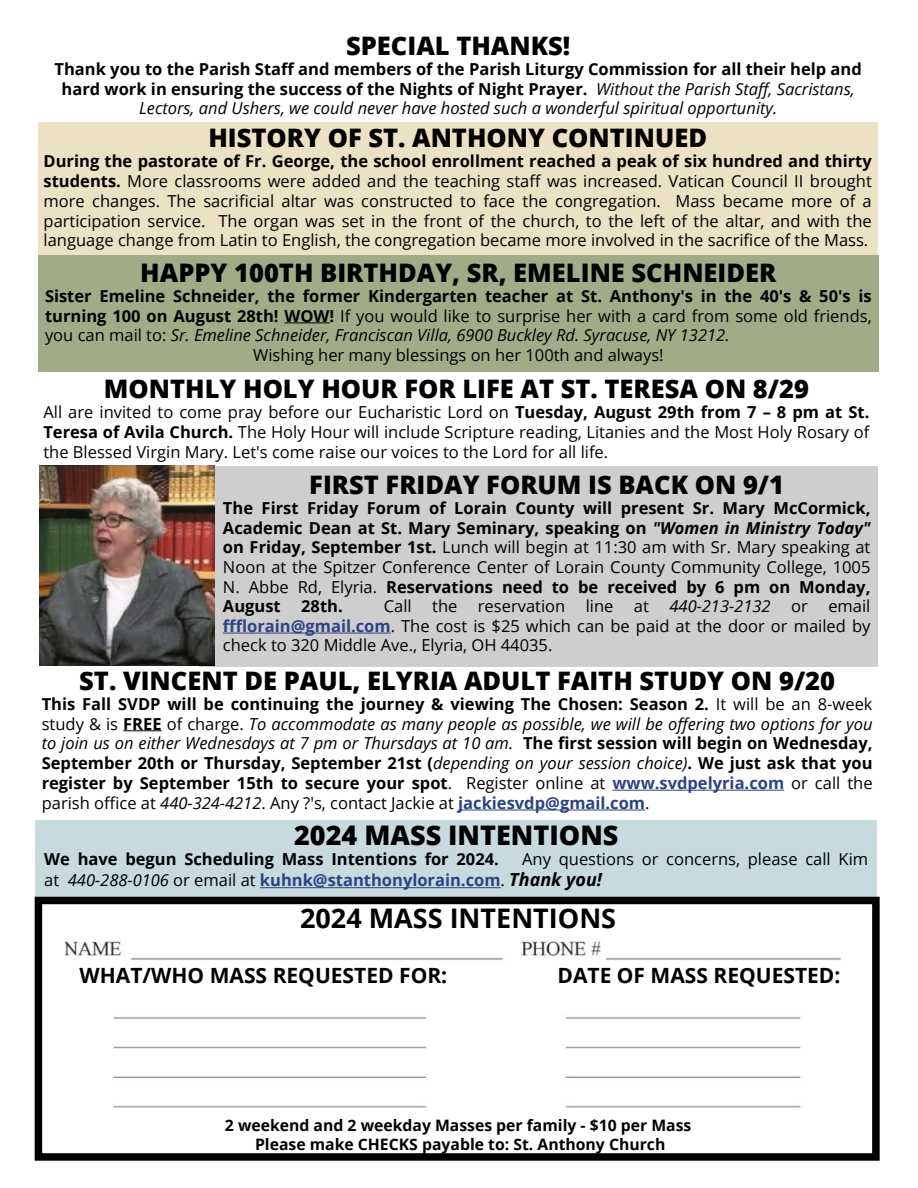
<style>
.page{position:relative;width:918px;height:1188px;background:#fff}
.page>*{position:absolute;margin:0;border:0;box-sizing:border-box;transform-origin:0 0}
.Body_Text_71a0c64b-7{font:800 27px "Open Sans";color:#000}
.Body_Text_71a0c64b-7-2{font:700 27px "Dcqvrq Open Sans";color:#000}
.Body_Text_71a0c64b-7-3{font:800 25.5px "Open Sans";color:#000}
.Body_Text_71a0c64b-7-4{font:700 21px "Rwvvgn Open Sans";color:#000}
.Body_Text_71a0c64b-7-5{font:700 16.5px/19.8px "Dcqvrq Open Sans";color:#000;text-align:justify}
.Body_Text_71a0c64b-7-6{font:16.5px/19.8px "Open Sans";color:#000;text-align:justify}
.Body_Text_71a0c64b-7-7{font:italic 16.5px/19.6px "Open Sans";color:#000;text-align:center}
.Body_Text_71a0c64b-7-8{font:700 15.75px "Dcqvrq Open Sans";color:#000}
.Body_Text_71a0c64b-7-9{font:700 15.75px "Rwvvgn Open Sans";color:#000}
.s1{font-family:"Rwvvgn Open Sans";font-weight:700;font-style:normal}
.s2{font-family:"Dcqvrq Open Sans";font-weight:700;font-style:normal}
.s3{font-family:"Dcqvrq Open Sans";font-weight:700}
.s4{font-family:"Open Sans";font-weight:400}
.s5{font-family:"Open Sans";font-weight:400;font-style:italic}
.s6{font-family:"Rwvvgn Open Sans";font-weight:700}
.s7{font-family:"Open Sans";font-style:italic}
.s8{font-style:italic}
.s9{font-family:"Rwvvgn Open Sans";font-weight:700;color:#2c4383}
.s10{font-family:"Rwvvgn Open Sans"}
.s11{color:#2c4383}
.s12{font-family:"Dcqvrq Open Sans";font-weight:700;color:#2c4383}
.s13{font-weight:700;font-style:italic;font-size:18px}
</style>
<div class="page">
<div style="left:36px;top:820px;width:841px;height:77px;background:#c7dade"></div>
<div style="left:38px;top:122px;width:840px;height:136px;background:#ece0c5"></div>
<div style="left:35px;top:897px;width:845px;height:264px;border:8px solid #000"></div>
<div style="left:200px;top:466px;width:678px;height:200px;background:#cecece"></div>
<hr style="left:260px;top:887px;width:241px;height:1px;background:#2c4383">
<img style="left:66px;top:941px;width:776px;height:167px">
<div style="left:64px;top:965px;width:378px;height:30px;background:#fff"></div>
<div style="left:545px;top:961px;width:310px;height:34px;background:#fff"></div>
<hr style="left:223px;top:633px;width:168px;height:1px;background:#2c4383">
<img style="left:40px;top:466px;width:174px;height:200px">
<hr style="left:123px;top:730px;width:39px;height:1px;background:#000">
<hr style="left:612px;top:790px;width:172px;height:1px;background:#2c4383">
<hr style="left:458px;top:810px;width:187px;height:1px;background:#2c4383">
<div style="left:38px;top:255px;width:841px;height:116px;background:#a1ab88"></div>
<hr style="left:285px;top:322px;width:45px;height:1px;background:#000">
<p class="Body_Text_71a0c64b-7-3" style="left:346px;top:27px;width:226px">SPECIAL THANKS!</p>
<p class="Body_Text_71a0c64b-7-7" style="left:55px;top:59px;width:809px"><span class="s1">Thank you to the Parish Staff and members of the Parish Liturgy Commission for all their help and </span><span class="s2">hard work in ensuring the success of the Nights of Night Prayer.</span> Without the Parish Staff, Sacristans,<br>Lectors, and Ushers, we could never have hosted such a wonderful spiritual opportunity.</p>
<p class="Body_Text_71a0c64b-7-3" style="left:208px;top:119px;width:500px">HISTORY OF ST. ANTHONY CONTINUED</p>
<p class="Body_Text_71a0c64b-7-6" style="left:44px;top:151px;width:830px"><span class="s3">During the pastorate of Fr. George, the school enrollment reached a peak of six hundred and thirty students.</span> More classrooms were added and the teaching staff was increased. Vatican Council II brought more changes. The sacrificial altar was constructed to face the congregation. Mass became more of a participation service. The organ was set in the front of the church, to the left of the altar, and with the language change from Latin to English, the congregation became more involved in the sacrifice of the Mass.</p>
<p class="Body_Text_71a0c64b-7-3" style="left:140px;top:253px;width:638px">HAPPY 100TH BIRTHDAY, SR, EMELINE SCHNEIDER</p>
<p class="Body_Text_71a0c64b-7-5" style="left:45px;top:286px;width:828px">Sister Emeline Schneider, the former Kindergarten teacher at St. Anthony's in the 40's &amp; 50's is turning 100 on August 28th! WOW! <span class="s4">If you would like to surprise her with a card from some old friends, you can mail to:</span> <span class="s5">Sr. Emeline Schneider, Franciscan Villa, 6900 Buckley Rd. Syracuse, NY 13212.</span></p>
<p class="Body_Text_71a0c64b-7-6" style="left:253px;top:345px;width:412px">Wishing her many blessings on her 100th and always!</p>
<p class="Body_Text_71a0c64b-7-3" style="left:104px;top:370px;width:707px">MONTHLY HOLY HOUR FOR LIFE AT ST. TERESA ON 8/29</p>
<p class="Body_Text_71a0c64b-7-6" style="left:43px;top:402px;width:827px">All are invited to come pray before our Eucharistic Lord on <span class="s3">Tuesday, August 29th from 7 – 8 pm at St.<br></span><span class="s6">Teresa of Avila Church.</span> The Holy Hour will include Scripture reading, Litanies and the Most Holy Rosary of the Blessed Virgin Mary. Let's come raise our voices to the Lord for all life.</p>
<p class="Body_Text_71a0c64b-7-3" style="left:309px;top:466px;width:476px">FIRST FRIDAY FORUM IS BACK ON 9/1</p>
<p class="Body_Text_71a0c64b-7-5" style="left:223px;top:498px;width:649px">The First Friday Forum of Lorain County will present Sr. Mary McCormick, Academic Dean at St. Mary Seminary, speaking on <span class="s7">"Women in Ministry Today" </span>on Friday, September 1st. <span class="s4">Lunch will begin at 11:30 am with Sr. Mary speaking at Noon at the Spitzer Conference Center of Lorain County Community College, 1005<br>N. Abbe Rd, Elyria.</span> Reservations need to be received by 6 pm on Monday, August 28th.</p>
<p class="Body_Text_71a0c64b-7-6" style="left:223px;top:596px;width:649px;text-indent:161px">Call the reservation line at <span class="s8">440-213-2132</span> or email <span class="s9">ffflorain@gmail.com</span>. The cost is $25 which can be paid at the door or mailed by check to 320 Middle Ave., Elyria, OH 44035.</p>
<p class="Body_Text_71a0c64b-7-3" style="left:79px;top:661px;width:757px">ST. VINCENT DE PAUL, ELYRIA ADULT FAITH STUDY ON 9/20</p>
<p class="Body_Text_71a0c64b-7-5" style="left:42px;top:693px;width:832px">This Fall SVDP will be continuing the journey &amp; viewing The Chosen: Season 2. <span class="s4">It will be an 8-week study &amp; is</span> FREE <span class="s4">of charge.</span> <span class="s5">To accommodate as many people as possible, we will be offering two options for you to join us on either Wednesdays at 7 pm or Thursdays at 10 am.</span> <span class="s10">The first session will begin on Wednesday, </span>September 20th or Thursday, September 21st (<span class="s5">depending on your session choice)</span>. We just ask that you register by September 15th to secure your spot<span class="s4">. Register online at</span> <span class="s11">www.svdpelyria.com</span> <span class="s4">or call the parish office at</span> <span class="s5">440-324-4212</span><span class="s4">. Any ?'s, contact Jackie at</span> <span class="s11">jackiesvdp@gmail.com</span><span class="s4">.</span></p>
<p class="Body_Text_71a0c64b-7" style="left:294px;top:815px;width:326px">2024 MASS INTENTIONS</p>
<p class="Body_Text_71a0c64b-7-5" style="left:44px;top:849px;width:456px">We have begun Scheduling Mass Intentions for 2024.</p>
<p class="Body_Text_71a0c64b-7-6" style="left:44px;top:848px;width:825px;line-height:21.6px;text-indent:478px">Any questions or concerns, please call Kim at <span class="s8">440-288-0106</span> or email at <span class="s12">kuhnk@stanthonylorain.com</span>. <span class="s13">Thank you!</span></p>
<p class="Body_Text_71a0c64b-7-2" style="left:300px;top:899px;width:318px">2024 MASS INTENTIONS</p>
<p class="Body_Text_71a0c64b-7-4" style="left:80px;top:960px;width:369px">WHAT/WHO MASS REQUESTED FOR:</p>
<p class="Body_Text_71a0c64b-7-4" style="left:557px;top:960px;width:284px">DATE OF MASS REQUESTED:</p>
<p class="Body_Text_71a0c64b-7-8" style="left:225px;top:1114px;width:468px">2 weekend and 2 weekday Masses per family - $10 per Mass</p>
<p class="Body_Text_71a0c64b-7-9" style="left:255px;top:1133px;width:412px">Please make CHECKS payable to: St. Anthony Church</p>
</div>
